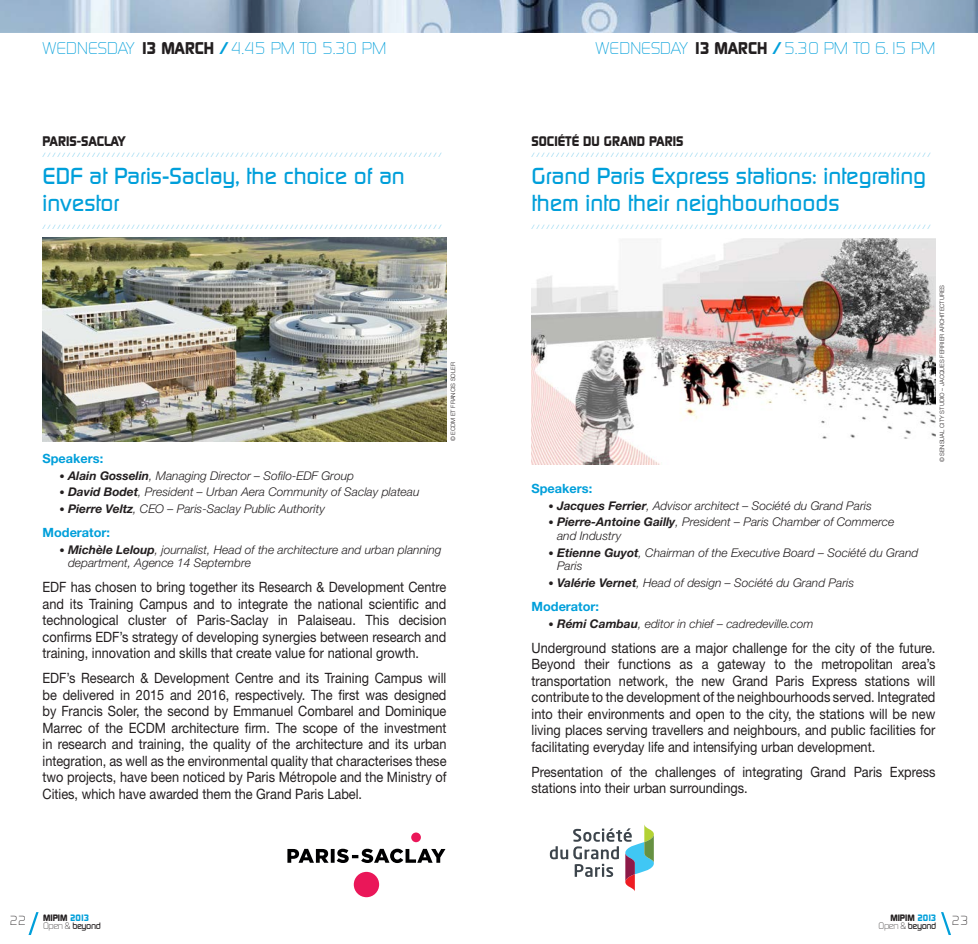
<style>
.page{position:relative;width:978px;height:944px;background:#fff}
.page>*{position:absolute;margin:0;border:0;box-sizing:border-box;transform-origin:0 0}
.t1{font:500 22.5px/27px "Digital";color:#009fda}
.t2{font:300 16.5px "Digital";color:#009fda}
.t3{font:14.25px/16.5px "Helvetica Neue LT Std";color:#231f20;text-align:justify;scale:.9 1}
.t4{font:700 13.5px "Digital";color:#231f20}
.t5{font:700 12.75px "Helvetica Neue LT Std";color:#009fda}
.t6{font:300 12.75px "Digital";color:#231f20}
.t7{font:italic 300 12px/13.5px "Helvetica Neue LT Std";color:#231f20}
.t8{font:500 9px/7.5px "Digital";letter-spacing:-.05em;color:#231f20}
.t9{font:700 9px "Digital";color:#231f20}
.t10{font:300 6px "Digital";color:#009fda}
.t11{font:300 6px "Helvetica Neue LT Std";color:#231f20}
.s1{font-weight:700;color:#231f20}
.s2{font-weight:700}
.s3{font-weight:400;font-style:normal;font-size:10.5px}
.s4{font-weight:700;color:#009fda}
.s5{font-weight:300}
.s6{color:#009fda}
.s7{font-weight:300;font-size:12.75px}
</style>
<div class="page">
<svg style="left:28px;top:912px;width:11px;height:23px"></svg>
<svg style="left:941px;top:912px;width:10px;height:23px"></svg>
<img style="left:0;top:0;width:978px;height:33px">
<svg style="left:287px;top:849px;width:158px;height:14px"></svg>
<div style="left:354px;top:872px;width:25px;height:25px;background:#ea1759;border-radius:50%"></div>
<div style="left:411px;top:832px;width:10px;height:10px;background:#ea1759;border-radius:50%"></div>
<svg style="left:550px;top:824px;width:104px;height:67px"></svg>
<img style="left:531px;top:239px;width:404px;height:225px">
<img style="left:43px;top:238px;width:403px;height:203px">
<p class="t2" style="left:43px;top:39px;width:332px">WEDNESDAY <span class="s1">13 MARCH</span> <span class="s2">/</span>4.45 PM TO 5.30 PM</p>
<p class="t2" style="left:596px;top:39px;width:328px">WEDNESDAY <span class="s1">13 MARCH</span> <span class="s2">/</span>5.30 PM TO 6.15 PM</p>
<p class="t4" style="left:43px;top:133px;width:85px">PARIS-SACLAY</p>
<p class="t10" style="left:43px;top:151px;width:401px">/ / / / / / / / / / / / / / / / / / / / / / / / / / / / / / / / / / / / / / / / / / / / / / / / / / / / / / / / / / / / / / / / / / / / / / / / / / / / / / / / /</p>
<h1 class="t1" style="left:43px;top:162px;width:364px">EDF at Paris-Saclay, the choice of an investor</h1>
<p class="t10" style="left:43px;top:224px;width:401px">/ / / / / / / / / / / / / / / / / / / / / / / / / / / / / / / / / / / / / / / / / / / / / / / / / / / / / / / / / / / / / / / / / / / / / / / / / / / / / / / / /</p>
<p class="t11" style="left:449px;top:441px;width:80px;rotate:-90deg">© ECDM et Francis Soler</p>
<p class="t5" style="left:43px;top:450px;width:62px">Speakers:</p>
<p class="t7" style="left:60px;top:468px;width:296px"><span class="s3">•</span> <span class="s2">Alain Gosselin</span>, Managing Director – Sofilo-EDF Group</p>
<p class="t7" style="left:60px;top:485px;width:361px"><span class="s3">•</span> <span class="s2">David Bodet</span>, President – Urban Aera Community of Saclay plateau</p>
<p class="t7" style="left:60px;top:502px;width:267px"><span class="s3">•</span> <span class="s2">Pierre Veltz</span>, CEO – Paris-Saclay Public Authority</p>
<p class="t5" style="left:43px;top:524px;width:69px">Moderator:</p>
<p class="t7" style="left:68px;top:543px;width:375px;text-indent:-9px"><span class="s3">•</span> <span class="s2">Michèle Leloup</span>, journalist, Head of the architecture and urban planning department, Agence 14 Septembre</p>
<p class="t3" style="left:43px;top:579px;width:450px">EDF has chosen to bring together its Research &amp; Development Centre and its Training Campus and to integrate the national scientific and technological cluster of Paris-Saclay in Palaiseau. This decision confirms EDF’s strategy of developing synergies between research and training, innovation and skills that create value for national growth.</p>
<p class="t3" style="left:43px;top:670px;width:450px">EDF’s Research &amp; Development Centre and its Training Campus will be delivered in 2015 and 2016, respectively. The first was designed by Francis Soler, the second by Emmanuel Combarel and Dominique Marrec of the ECDM architecture firm. The scope of the investment in research and training, the quality of the architecture and its urban integration, as well as the environmental quality that characterises these two projects, have been noticed by Paris Métropole and the Ministry of Cities, which have awarded them the Grand Paris Label.</p>
<p class="t4" style="left:531px;top:133px;width:90px">SOCIÉTÉ DU GRAND</p>
<p class="t4" style="left:649px;top:133px;width:36px">PARI S</p>
<p class="t10" style="left:531px;top:151px;width:401px">/ / / / / / / / / / / / / / / / / / / / / / / / / / / / / / / / / / / / / / / / / / / / / / / / / / / / / / / / / / / / / / / / / / / / / / / / / / / / / / / / /</p>
<h1 class="t1" style="left:531px;top:162px;width:396px">Grand Paris Express stations: integrating them into their neighbourhoods</h1>
<p class="t10" style="left:531px;top:224px;width:401px">/ / / / / / / / / / / / / / / / / / / / / / / / / / / / / / / / / / / / / / / / / / / / / / / / / / / / / / / / / / / / / / / / / / / / / / / / / / / / / / / / /</p>
<p class="t11" style="left:938px;top:462px;width:178px;rotate:-90deg">© Sensual City Studio – Jacques Ferrier Architectures</p>
<p class="t5" style="left:531px;top:480px;width:62px">Speakers:</p>
<p class="t7" style="left:549px;top:498px;width:325px"><span class="s3">•</span> <span class="s2">Jacques Ferrier</span>, Advisor architect – Société du Grand Paris</p>
<p class="t7" style="left:557px;top:515px;width:339px;text-indent:-9px"><span class="s3">•</span> <span class="s2">Pierre-Antoine Gailly</span>, President – Paris Chamber of Commerce and Industry</p>
<p class="t7" style="left:557px;top:546px;width:363px;text-indent:-9px"><span class="s3">•</span> <span class="s2">Etienne Guyot</span>, Chairman of the Executive Board – Société du Grand<br>Paris</p>
<p class="t7" style="left:549px;top:576px;width:307px"><span class="s3">•</span> <span class="s2">Valérie Vernet</span>, Head of design – Société du Grand Paris</p>
<p class="t5" style="left:531px;top:598px;width:69px">Moderator:</p>
<p class="t7" style="left:549px;top:616px;width:266px"><span class="s3">•</span> <span class="s2">Rémi Cambau</span>, editor in chief – cadredeville.com</p>
<p class="t3" style="left:531px;top:639px;width:450px">Underground stations are a major challenge for the city of the future.<br>Beyond their functions as a gateway to the metropolitan area’s transportation network, the new Grand Paris Express stations will contribute to the development of the neighbourhoods served. Integrated into their environments and open to the city, the stations will be new living places serving travellers and neighbours, and public facilities for facilitating everyday life and intensifying urban development.</p>
<p class="t3" style="left:531px;top:763px;width:450px">Presentation of the challenges of integrating Grand Paris Express stations into their urban surroundings.</p>
<p class="t6" style="left:9px;top:913px;width:18px">22</p>
<p class="t8" style="left:43px;top:914px;width:59px"><span class="s2">MIPIM</span> <span class="s4">2013<br></span><span class="s5">OPEN &amp;</span> beyond</p>
<p class="t8" style="left:879px;top:922px;width:59px"><span class="s5">OPEN &amp;</span> beyond</p>
<p class="t9" style="left:890px;top:913px;width:80px">MIPIM <span class="s6">2013</span> <span class="s7">23</span></p>
</div>
